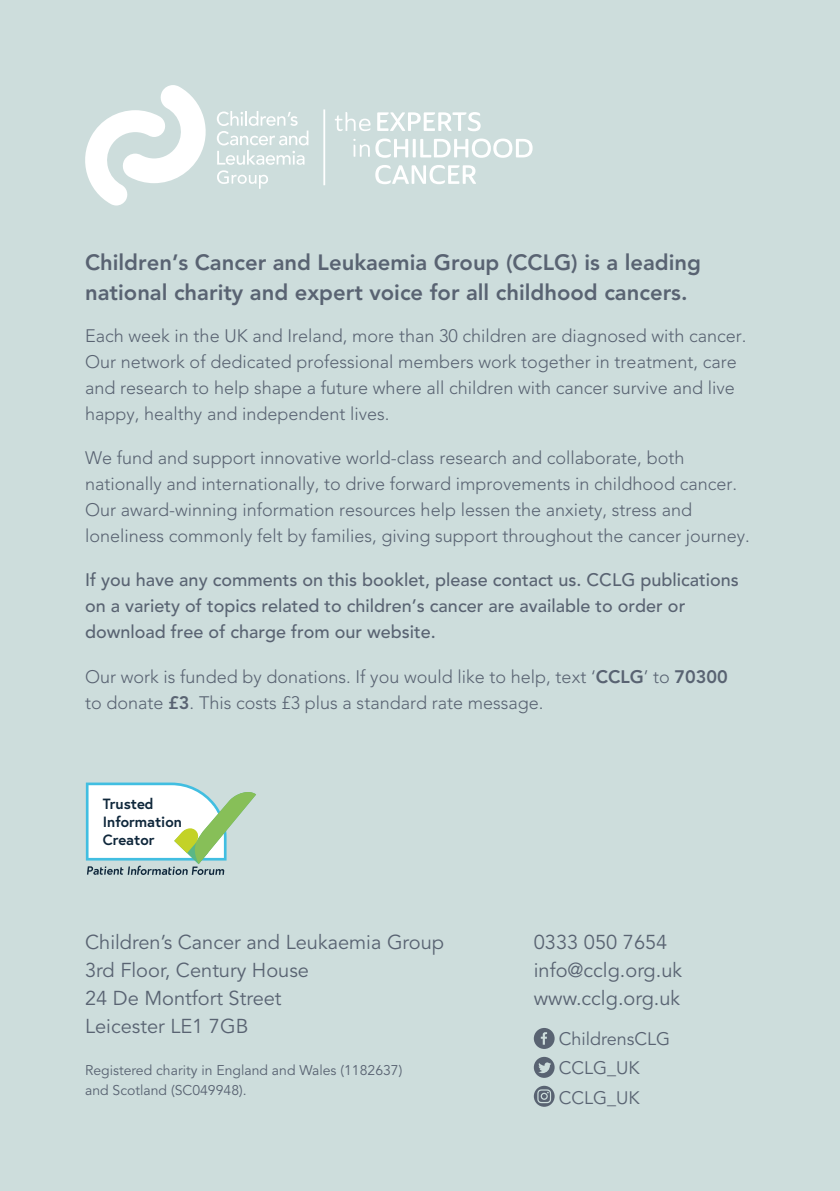
<style>
.page{position:relative;width:840px;height:1191px;background:#fff}
.page>*{position:absolute;margin:0;border:0;box-sizing:border-box;transform-origin:0 0}
.t1{font:800 22px/30px "Avenir LT Std";color:#596372}
.t2{font:20px/28px "Avenir LT Std";color:#596372}
.t3{font:300 18px/26px "Avenir LT Std";color:#596372}
.t4{font:500 18px/26px "Avenir LT Pro";color:#596372}
.t5{font:18px/29.6px "Avenir LT Std";color:#596372}
.t6{font:700 14.8px/17.8px "Europa";color:#0f273b}
.t7{font:14px/20px "Avenir LT Std";color:#596372}
.s1{font-weight:800}
</style>
<div class="page">
<div style="left:0;top:0;width:839px;height:1191px;background:#cddddc"></div>
<svg style="left:533px;top:1056px;width:21px;height:21px"></svg>
<svg style="left:533px;top:1028px;width:21px;height:21px"></svg>
<svg style="left:533px;top:1085px;width:21px;height:21px"></svg>
<hr style="left:323px;top:109px;width:2px;height:76px;background:#fff">
<svg style="left:85px;top:85px;width:121px;height:120px"></svg>
<svg style="left:217px;top:111px;width:91px;height:78px"></svg>
<svg style="left:335px;top:112px;width:35px;height:19px"></svg>
<svg style="left:353px;top:139px;width:16px;height:18px"></svg>
<svg style="left:377px;top:112px;width:103px;height:19px"></svg>
<svg style="left:375px;top:138px;width:33px;height:20px"></svg>
<hr style="left:412px;top:139px;width:3px;height:18px;background:#fff">
<svg style="left:420px;top:139px;width:112px;height:19px"></svg>
<svg style="left:375px;top:165px;width:100px;height:19px"></svg>
<svg style="left:86px;top:782px;width:170px;height:93px"></svg>
<p class="t1" style="left:85px;top:248px;width:617px">Children’s Cancer and Leukaemia Group (CCLG) is a leading national charity and expert voice for all childhood cancers.</p>
<p class="t3" style="left:85px;top:323px;width:662px">Each week in the UK and Ireland, more than 30 children are diagnosed with cancer.<br>Our network of dedicated professional members work together in treatment, care and research to help shape a future where all children with cancer survive and live happy, healthy and independent lives.</p>
<p class="t3" style="left:85px;top:445px;width:665px">We fund and support innovative world-class research and collaborate, both nationally and internationally, to drive forward improvements in childhood cancer.<br>Our award-winning information resources help lessen the anxiety, stress and loneliness commonly felt by families, giving support throughout the cancer journey.</p>
<p class="t4" style="left:85px;top:567px;width:654px">If you have any comments on this booklet, please contact us. CCLG publications on a variety of topics related to children’s cancer are available to order or download free of charge from our website.</p>
<p class="t3" style="left:85px;top:663px;width:644px">Our work is funded by donations. If you would like to help, text ‘<span class="s1">CCLG</span>’ to <span class="s1">70300 </span>to donate <span class="s1">£3</span>. This costs £3 plus a standard rate message.</p>
<p class="t6" style="left:103px;top:794px;width:80px">Trusted<br>Information<br>Creator</p>
<p class="t2" style="left:85px;top:928px;width:360px">Children’s Cancer and Leukaemia Group<br>3rd Floor, Century House<br>24 De Montfort Street<br>Leicester LE1 7GB</p>
<p class="t7" style="left:85px;top:1060px;width:318px">Registered charity in England and Wales (1182637) and Scotland (SC049948).</p>
<p class="t2" style="left:533px;top:929px;width:150px">0333 050 7654 info@cclg.org.uk www.cclg.org.uk</p>
<p class="t5" style="left:558px;top:1024px;width:113px">ChildrensCLG<br>CCLG_UK<br>CCLG_UK</p>
</div>
